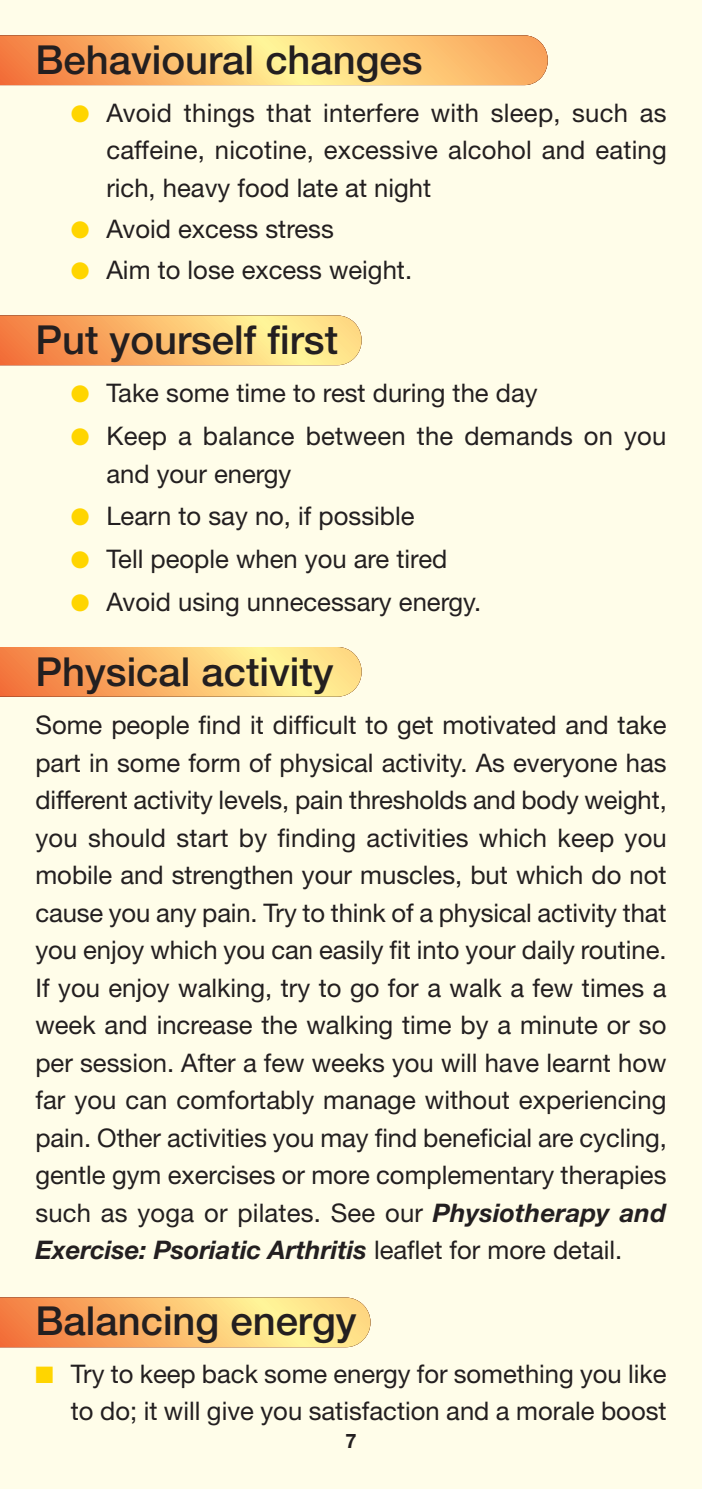
<style>
.page{position:relative;width:702px;height:1489px;background:#fff}
.page>*{position:absolute;margin:0;border:0;box-sizing:border-box;transform-origin:0 0}
.t1{font:500 40px "Helvetica Neue";color:#231f20}
.t2{font:25.5px/37.5px "Helvetica Neue";color:#231f20;text-align:justify}
.t3{font:700 20px "Helvetica Neue";color:#231f20}
.s1{color:#ffd500}
.s2{font-weight:700;font-style:italic}
</style>
<div class="page">
<div style="left:0;top:0;width:702px;height:1488px;background:#fffde9"></div>
<svg style="left:0;top:315px;width:361px;height:50px;background:#f9be70"></svg>
<svg style="left:0;top:647px;width:361px;height:49px;background:#fbbf71"></svg>
<svg style="left:0;top:1297px;width:370px;height:49px;background:#fabf71"></svg>
<svg style="left:0;top:35px;width:547px;height:50px;background:#fabe70"></svg>
<h1 class="t1" style="left:35px;top:36px;width:388px">Behavioural changes</h1>
<p class="t2" style="left:106px;top:94px;width:562px;text-indent:-35px"><span class="s1">●</span> Avoid things that interfere with sleep, such as caffeine, nicotine, excessive alcohol and eating rich, heavy food late at night</p>
<p class="t2" style="left:71px;top:210px;width:264px"><span class="s1">●</span> Avoid excess stress</p>
<p class="t2" style="left:71px;top:251px;width:343px"><span class="s1">●</span> Aim to lose excess weight.</p>
<h1 class="t1" style="left:35px;top:316px;width:304px">Put yourself first</h1>
<p class="t2" style="left:71px;top:374px;width:468px"><span class="s1">●</span> Take some time to rest during the day</p>
<p class="t2" style="left:106px;top:417px;width:561px;text-indent:-35px"><span class="s1">●</span> Keep a balance between the demands on you and your energy</p>
<p class="t2" style="left:71px;top:497px;width:345px"><span class="s1">●</span> Learn to say no, if possible</p>
<p class="t2" style="left:71px;top:540px;width:378px"><span class="s1">●</span> Tell people when you are tired</p>
<p class="t2" style="left:71px;top:583px;width:412px"><span class="s1">●</span> Avoid using unnecessary energy.</p>
<h1 class="t1" style="left:35px;top:648px;width:299px">Physical activity</h1>
<p class="t2" style="left:35px;top:706px;width:633px">Some people find it difficult to get motivated and take part in some form of physical activity. As everyone has different activity levels, pain thresholds and body weight, you should start by finding activities which keep you mobile and strengthen your muscles, but which do not cause you any pain. Try to think of a physical activity that you enjoy which you can easily fit into your daily routine.<br>If you enjoy walking, try to go for a walk a few times a week and increase the walking time by a minute or so per session. After a few weeks you will have learnt how far you can comfortably manage without experiencing pain. Other activities you may find beneficial are cycling, gentle gym exercises or more complementary therapies such as yoga or pilates. See our <span class="s2">Physiotherapy and Exercise: Psoriatic Arthritis</span> leaflet for more detail.</p>
<h1 class="t1" style="left:35px;top:1296px;width:322px">Balancing energy</h1>
<p class="t2" style="left:35px;top:1354px;width:632px;text-align:right"><span class="s1">■</span> Try to keep back some energy for something you like to do; it will give you satisfaction and a morale boost</p>
<p class="t3" style="left:345px;top:1428px;width:13px">7</p>
</div>
